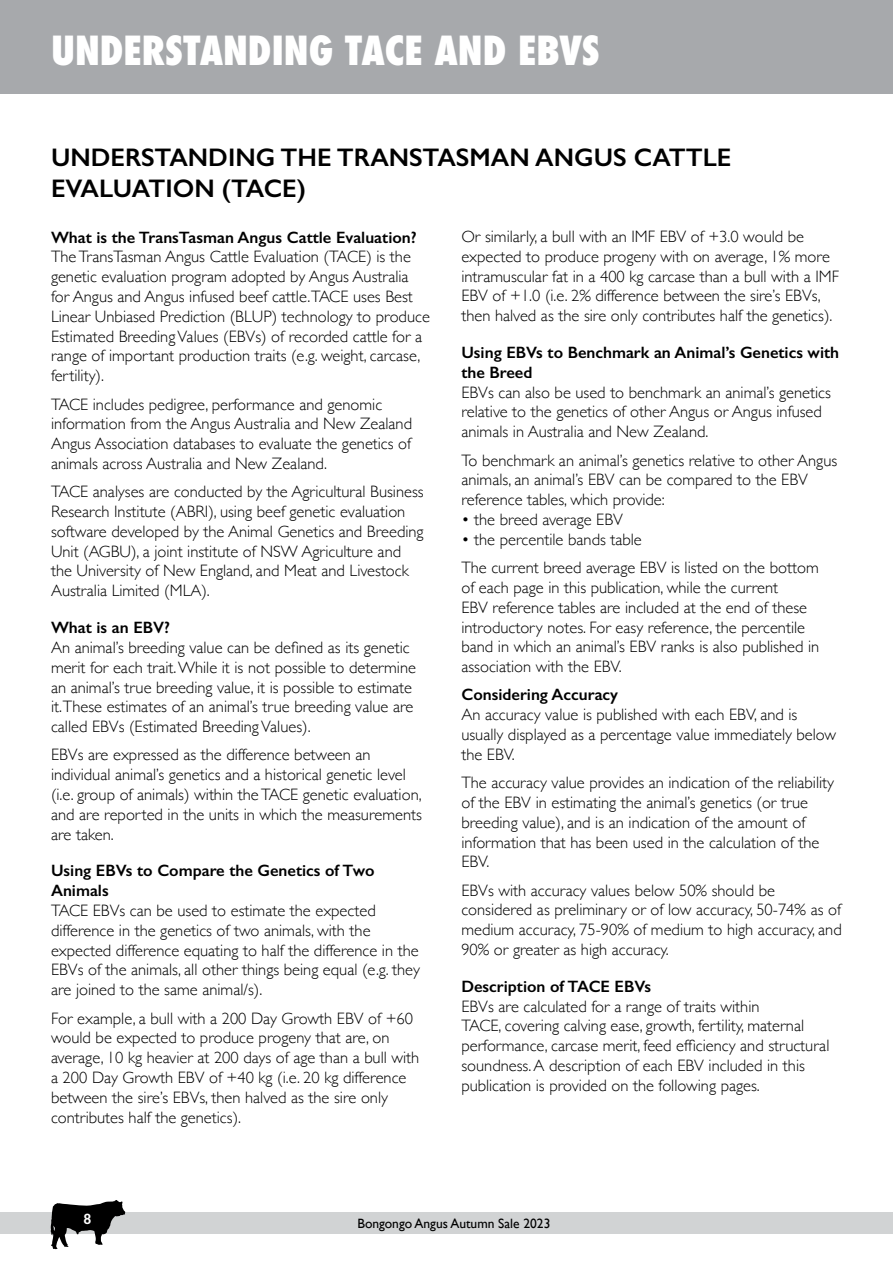
<style>
.page{position:relative;width:893px;height:1263px;background:#fff}
.page>*{position:absolute;margin:0;border:0;box-sizing:border-box;transform-origin:0 0}
.t1{font:800 condensed 39px "Futura";color:#fff}
.t2{font:600 25.5px/30.6px "Gill Sans";color:#000}
.t3{font:300 16.5px/19.8px "Gill Sans";color:#000}
.t4{font:600 16.5px/19.8px "Gill Sans";color:#000}
.t5{font:600 15px "Gill Sans";color:#fff}
.t6{font:13.5px "Gill Sans";color:#000}
</style>
<div class="page">
<div style="left:0;top:1212px;width:893px;height:22px;background:#d1d3d4"></div>
<svg style="left:51px;top:1200px;width:74px;height:49px"></svg>
<div style="left:0;top:0;width:893px;height:94px;background:#a7a9ac"></div>
<h1 class="t1" style="left:51px;top:24px;width:550px">UNDERSTANDING TACE AND EBVS</h1>
<h2 class="t2" style="left:51px;top:142px;width:682px">UNDERSTANDING THE TRANSTASMAN ANGUS CATTLE<br>EVALUATION (TACE)</h2>
<p class="t4" style="left:51px;top:227px;width:367px">What is the TransTasman Angus Cattle Evaluation?</p>
<p class="t3" style="left:51px;top:246px;width:380px">The TransTasman Angus Cattle Evaluation (TACE) is the genetic evaluation program adopted by Angus Australia for Angus and Angus infused beef cattle.TACE uses Best Linear Unbiased Prediction (BLUP) technology to produce Estimated Breeding Values (EBVs) of recorded cattle for a range of important production traits (e.g. weight, carcase, fertility).</p>
<p class="t3" style="left:51px;top:393px;width:363px">TACE includes pedigree, performance and genomic information from the Angus Australia and New Zealand Angus Association databases to evaluate the genetics of animals across Australia and New Zealand.</p>
<p class="t3" style="left:51px;top:481px;width:374px">TACE analyses are conducted by the Agricultural Business Research Institute (ABRI), using beef genetic evaluation software developed by the Animal Genetics and Breeding Unit (AGBU), a joint institute of NSW Agriculture and the University of New England, and Meat and Livestock Australia Limited (MLA).</p>
<p class="t4" style="left:51px;top:617px;width:121px">What is an EBV?</p>
<p class="t3" style="left:51px;top:637px;width:366px">An animal’s breeding value can be defined as its genetic merit for each trait. While it is not possible to determine an animal’s true breeding value, it is possible to estimate it.These estimates of an animal’s true breeding value are called EBVs (Estimated Breeding Values).</p>
<p class="t3" style="left:51px;top:744px;width:372px">EBVs are expressed as the difference between an individual animal’s genetics and a historical genetic level (i.e. group of animals) within the TACE genetic evaluation, and are reported in the units in which the measurements are taken.</p>
<p class="t4" style="left:51px;top:861px;width:325px">Using EBVs to Compare the Genetics of Two<br>Animals</p>
<p class="t3" style="left:51px;top:900px;width:370px">TACE EBVs can be used to estimate the expected difference in the genetics of two animals, with the expected difference equating to half the difference in the EBVs of the animals, all other things being equal (e.g. they are joined to the same animal/s).</p>
<p class="t3" style="left:51px;top:1007px;width:370px">For example, a bull with a 200 Day Growth EBV of +60 would be expected to produce progeny that are, on average, 10 kg heavier at 200 days of age than a bull with a 200 Day Growth EBV of +40 kg (i.e. 20 kg difference between the sire’s EBVs, then halved as the sire only contributes half the genetics).</p>
<p class="t3" style="left:461px;top:226px;width:379px">Or similarly, a bull with an IMF EBV of +3.0 would be expected to produce progeny with on average, 1% more intramuscular fat in a 400 kg carcase than a bull with a IMF EBV of +1.0 (i.e. 2% difference between the sire’s EBVs, then halved as the sire only contributes half the genetics).</p>
<p class="t4" style="left:461px;top:342px;width:379px">Using EBVs to Benchmark an Animal’s Genetics with the Breed</p>
<p class="t3" style="left:461px;top:382px;width:371px">EBVs can also be used to benchmark an animal’s genetics relative to the genetics of other Angus or Angus infused animals in Australia and New Zealand.</p>
<p class="t3" style="left:461px;top:449px;width:377px">To benchmark an animal’s genetics relative to other Angus animals, an animal’s EBV can be compared to the EBV reference tables, which provide:</p>
<p class="t3" style="left:461px;top:509px;width:163px">• the breed average EBV</p>
<p class="t3" style="left:461px;top:524px;width:359px;line-height:28.3px">• the percentile bands table<br>The current breed average EBV is listed on the bottom</p>
<p class="t3" style="left:461px;top:577px;width:359px">of each page in this publication, while the current<br>EBV reference tables are included at the end of these introductory notes. For easy reference, the percentile band in which an animal’s EBV ranks is also published in association with the EBV.</p>
<p class="t4" style="left:461px;top:685px;width:158px">Considering Accuracy</p>
<p class="t3" style="left:461px;top:704px;width:376px">An accuracy value is published with each EBV, and is usually displayed as a percentage value immediately below the EBV.</p>
<p class="t3" style="left:461px;top:772px;width:374px">The accuracy value provides an indication of the reliability of the EBV in estimating the animal’s genetics (or true breeding value), and is an indication of the amount of information that has been used in the calculation of the EBV.</p>
<p class="t3" style="left:461px;top:879px;width:382px">EBVs with accuracy values below 50% should be considered as preliminary or of low accuracy, 50-74% as of medium accuracy, 75-90% of medium to high accuracy, and 90% or greater as high accuracy.</p>
<p class="t4" style="left:461px;top:976px;width:191px">Description of TACE EBVs</p>
<p class="t3" style="left:461px;top:995px;width:370px">EBVs are calculated for a range of traits within<br>TACE, covering calving ease, growth, fertility, maternal performance, carcase merit, feed efficiency and structural soundness. A description of each EBV included in this publication is provided on the following pages.</p>
<p class="t5" style="left:84px;top:1210px;width:9px">8</p>
<p class="t6" style="left:357px;top:1215px;width:194px">Bongongo Angus Autumn Sale 2023</p>
</div>
